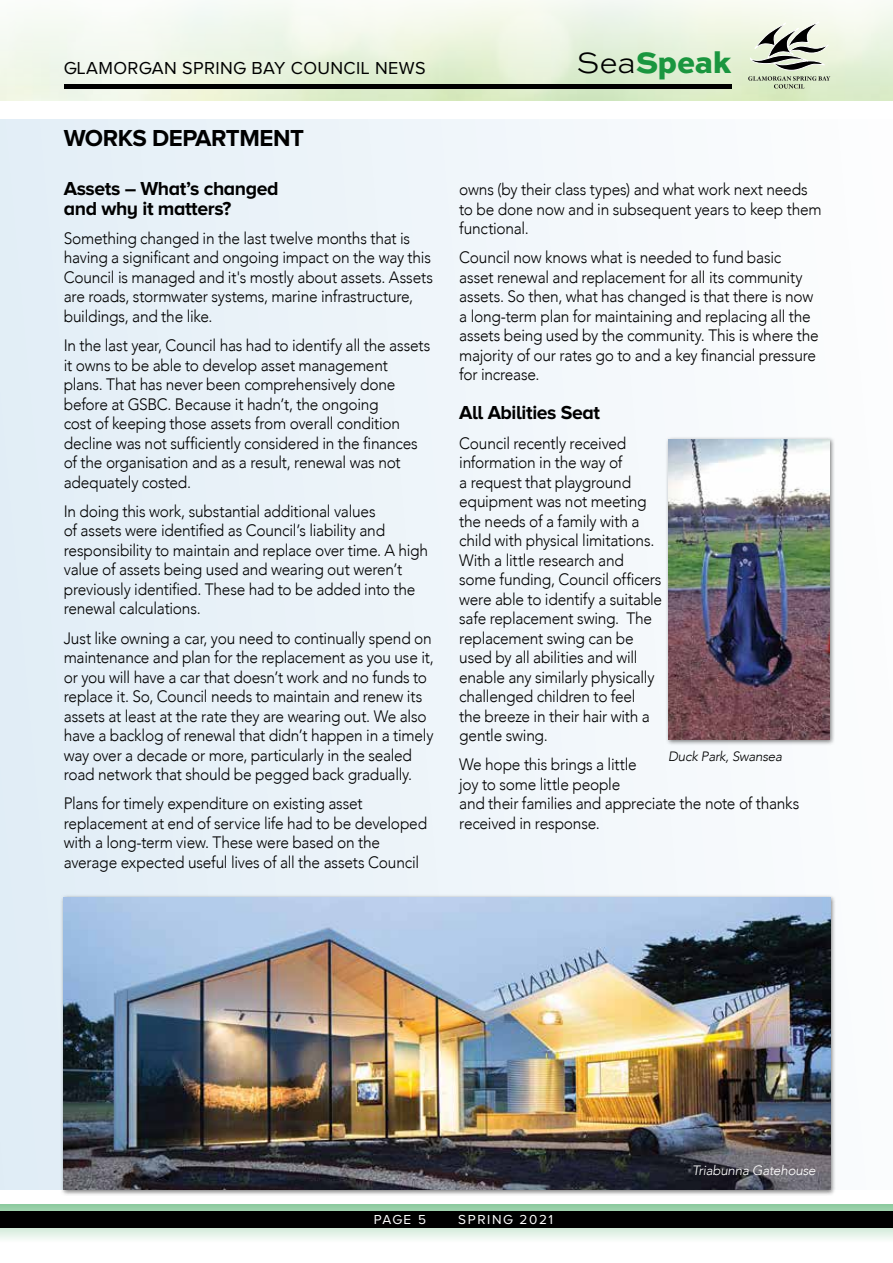
<style>
.page{position:relative;width:893px;height:1263px;background:#fff}
.page>*{position:absolute;margin:0;border:0;box-sizing:border-box;transform-origin:0 0}
.t1{font:800 31.05px "Sweet Sans Pro";letter-spacing:-.01em;color:#1a963f}
.t2{font:700 24px "Proxima Nova A";letter-spacing:-.02em;color:#000}
.t3{font:700 19.5px/19.5px "Proxima Nova A";letter-spacing:-.02em;color:#000}
.t4{font:18px "Proxima Nova A";letter-spacing:.02em;color:#000}
.t5{font:300 16.5px/19.5px "Avenir";letter-spacing:-.015em;color:#000;scale:.94 1}
.t6{font:italic 300 13.5px "Avenir";letter-spacing:-.02em;color:#fff}
.t7{font:italic 300 13.5px "Avenir";letter-spacing:-.02em;color:#000}
.t8{font:13.5px "Proxima Nova A";letter-spacing:.12em;color:#fff}
.s1{font-weight:300;color:#000}
</style>
<div class="page">
<img style="left:0;top:0;width:893px;height:101px">
<svg style="left:0;top:1204px;width:893px;height:35px;background:#c4e4cd"></svg>
<div style="left:64px;top:84px;width:667px;height:5px;background:#000"></div>
<div style="left:0;top:1211px;width:893px;height:17px;background:#000"></div>
<svg style="left:748px;top:22px;width:82px;height:67px;background:#bcc3b1"></svg>
<div style="left:0;top:119px;width:893px;height:1071px;background:linear-gradient(to right,#e1edf6,#fcfdfe)"></div>
<div style="left:665px;top:436px;width:170px;height:310px;background:#000;opacity:.5"></div>
<img style="left:668px;top:440px;width:161px;height:300px">
<div style="left:60px;top:894px;width:776px;height:302px;background:#000;opacity:.5"></div>
<img style="left:64px;top:897px;width:766px;height:293px">
<p class="t4" style="left:64px;top:58px;width:363px">GLAMORGAN SPRING BAY COUNCIL NEWS</p>
<h1 class="t1" style="left:577px;top:38px;width:156px"><span class="s1">Sea</span>Speak</h1>
<h2 class="t2" style="left:64px;top:125px;width:242px">WORKS DEPARTMENT</h2>
<p class="t3" style="left:64px;top:178px;width:216px">Assets – What’s changed and why it matters?</p>
<p class="t5" style="left:64px;top:228px;width:394px">Something changed in the last twelve months that is having a significant and ongoing impact on the way this Council is managed and it's mostly about assets. Assets are roads, stormwater systems, marine infrastructure, buildings, and the like.</p>
<p class="t5" style="left:64px;top:336px;width:391px">In the last year, Council has had to identify all the assets it owns to be able to develop asset management plans. That has never been comprehensively done before at GSBC. Because it hadn’t, the ongoing<br>cost of keeping those assets from overall condition decline was not sufficiently considered in the finances of the organisation and as a result, renewal was not adequately costed.</p>
<p class="t5" style="left:64px;top:501px;width:389px">In doing this work, substantial additional values<br>of assets were identified as Council’s liability and responsibility to maintain and replace over time. A high value of assets being used and wearing out weren’t previously identified. These had to be added into the renewal calculations.</p>
<p class="t5" style="left:64px;top:628px;width:395px">Just like owning a car, you need to continually spend on maintenance and plan for the replacement as you use it, or you will have a car that doesn’t work and no funds to replace it. So, Council needs to maintain and renew its assets at least at the rate they are wearing out. We also have a backlog of renewal that didn’t happen in a timely way over a decade or more, particularly in the sealed road network that should be pegged back gradually.</p>
<p class="t5" style="left:64px;top:794px;width:388px">Plans for timely expenditure on existing asset replacement at end of service life had to be developed with a long-term view. These were based on the average expected useful lives of all the assets Council</p>
<p class="t5" style="left:459px;top:180px;width:387px">owns (by their class types) and what work next needs to be done now and in subsequent years to keep them functional.</p>
<p class="t5" style="left:459px;top:248px;width:384px">Council now knows what is needed to fund basic asset renewal and replacement for all its community assets. So then, what has changed is that there is now a long-term plan for maintaining and replacing all the assets being used by the community. This is where the majority of our rates go to and a key financial pressure for increase.</p>
<p class="t3" style="left:459px;top:403px;width:142px">All Abilities Seat</p>
<p class="t5" style="left:459px;top:433px;width:217px">Council recently received information in the way of<br>a request that playground equipment was not meeting the needs of a family with a child with physical limitations.<br>With a little research and some funding, Council officers were able to identify a suitable safe replacement swing. The replacement swing can be used by all abilities and will enable any similarly physically challenged children to feel<br>the breeze in their hair with a gentle swing.</p>
<p class="t5" style="left:459px;top:755px;width:363px">We hope this brings a little<br>joy to some little people<br>and their families and appreciate the note of thanks received in response.</p>
<p class="t7" style="left:668px;top:748px;width:115px">Duck Park, Swansea</p>
<p class="t6" style="left:692px;top:1163px;width:125px">Triabunna Gatehouse</p>
<p class="t8" style="left:374px;top:1212px;width:54px">PAGE 5</p>
<p class="t8" style="left:458px;top:1212px;width:96px">SPRING 2021</p>
</div>
